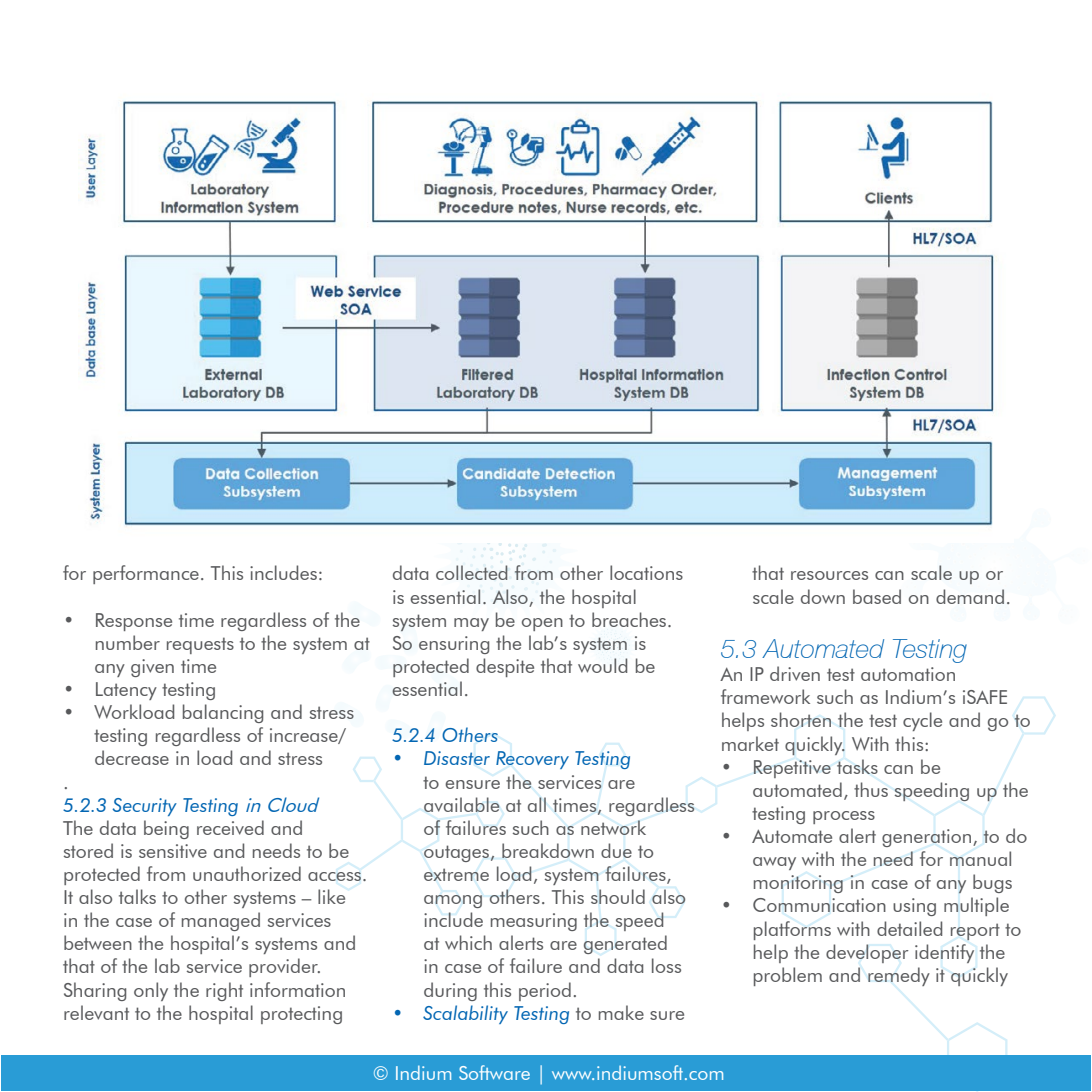
<style>
.page{position:relative;width:1092px;height:1092px;background:#fff}
.page>*{position:absolute;margin:0;border:0;box-sizing:border-box;transform-origin:0 0}
.t1{font:italic 100 26.25px "Helvetica Neue CE";color:#0366b3}
.t2{font:19.25px/23.1px "Futura BT";color:#58595b}
.t3{font:italic 19.25px "Futura BT";color:#0366b3}
.t4{font:19.25px "Futura BT";color:#fff}
.s1{font-style:inherit}
.s2{font-style:normal;color:#58595b}
</style>
<div class="page">
<svg style="left:336px;top:696px;width:719px;height:395px"></svg>
<svg style="left:455px;top:543px;width:102px;height:60px"></svg>
<svg style="left:594px;top:628px;width:36px;height:36px"></svg>
<div style="left:1px;top:1054px;width:1089px;height:36px;background:#299cd6"></div>
<img style="left:78px;top:100px;width:919px;height:427px">
<p class="t2" style="left:63px;top:562px;width:262px">for performance. This includes:</p>
<p class="t2" style="left:95px;top:608px;width:277px;text-indent:-31px">• Response time regardless of the number requests to the system at any given time</p>
<p class="t2" style="left:63px;top:677px;width:155px">• Latency testing</p>
<p class="t2" style="left:63px;top:700px;width:292px">• Workload balancing and stress</p>
<p class="t2" style="left:95px;top:723px;width:253px">testing regardless of increase/</p>
<p class="t2" style="left:95px;top:746px;width:230px">decrease in load and stress</p>
<p class="t2" style="left:63px;top:769px;width:7px">.</p>
<p class="t3" style="left:63px;top:793px;width:262px">5.2.3 Security Testing <span class="s1">inCloud</span></p>
<p class="t2" style="left:63px;top:816px;width:242px">The data being received and</p>
<p class="t2" style="left:63px;top:839px;width:288px">stored is sensitive and needs to be</p>
<p class="t2" style="left:63px;top:862px;width:306px">protected from unauthorized access.</p>
<p class="t2" style="left:63px;top:885px;width:284px">It also talks to other systems – like</p>
<p class="t2" style="left:63px;top:908px;width:270px">in the case of managed services</p>
<p class="t2" style="left:63px;top:931px;width:295px">between the hospital’s systems and</p>
<p class="t2" style="left:63px;top:954px;width:260px">that of the lab service provider.</p>
<p class="t2" style="left:63px;top:977px;width:285px">Sharing only the right information</p>
<p class="t2" style="left:63px;top:1000px;width:282px">relevant to the hospital protecting</p>
<p class="t2" style="left:392px;top:562px;width:293px">data collected from other locations is essential. Also, the hospital system may be open to breaches.<br>So ensuring the lab’s system is protected despite that would be essential.</p>
<p class="t3" style="left:392px;top:723px;width:108px">5.2.4 Others</p>
<p class="t3" style="left:392px;top:746px;width:241px">• Disaster Recovery Testing</p>
<p class="t2" style="left:423px;top:769px;width:273px">to ensure the services are available at all times, regardless of failures such as network outages, breakdown due to extreme load, system failures, among others. This should also include measuring the speed<br>at which alerts are generated<br>in case of failure and data loss during this period.</p>
<p class="t3" style="left:392px;top:1001px;width:294px">• Scalability Testing <span class="s2">to make sure</span></p>
<p class="t2" style="left:752px;top:562px;width:260px">that resources can scale up or scale down based on demand.</p>
<h1 class="t1" style="left:720px;top:633px;width:248px">5.3 Automated Testing</h1>
<p class="t2" style="left:720px;top:662px;width:311px">An IP driven test automation framework such as Indium’s iSAFE helps shorten the test cycle and go to market quickly. With this:</p>
<p class="t2" style="left:752px;top:755px;width:278px;text-indent:-31px">• Repetitive tasks can be automated, thus speeding up the testing process</p>
<p class="t2" style="left:752px;top:824px;width:276px;text-indent:-31px">• Automate alert generation, to do away with the need for manual monitoring in case of any bugs</p>
<p class="t2" style="left:752px;top:893px;width:270px;text-indent:-31px">• Communication using multiple platforms with detailed report to help the developer identify the problem and remedy it quickly</p>
<p class="t4" style="left:373px;top:1061px;width:353px">© Indium Software | www.indiumsoft.com</p>
</div>
